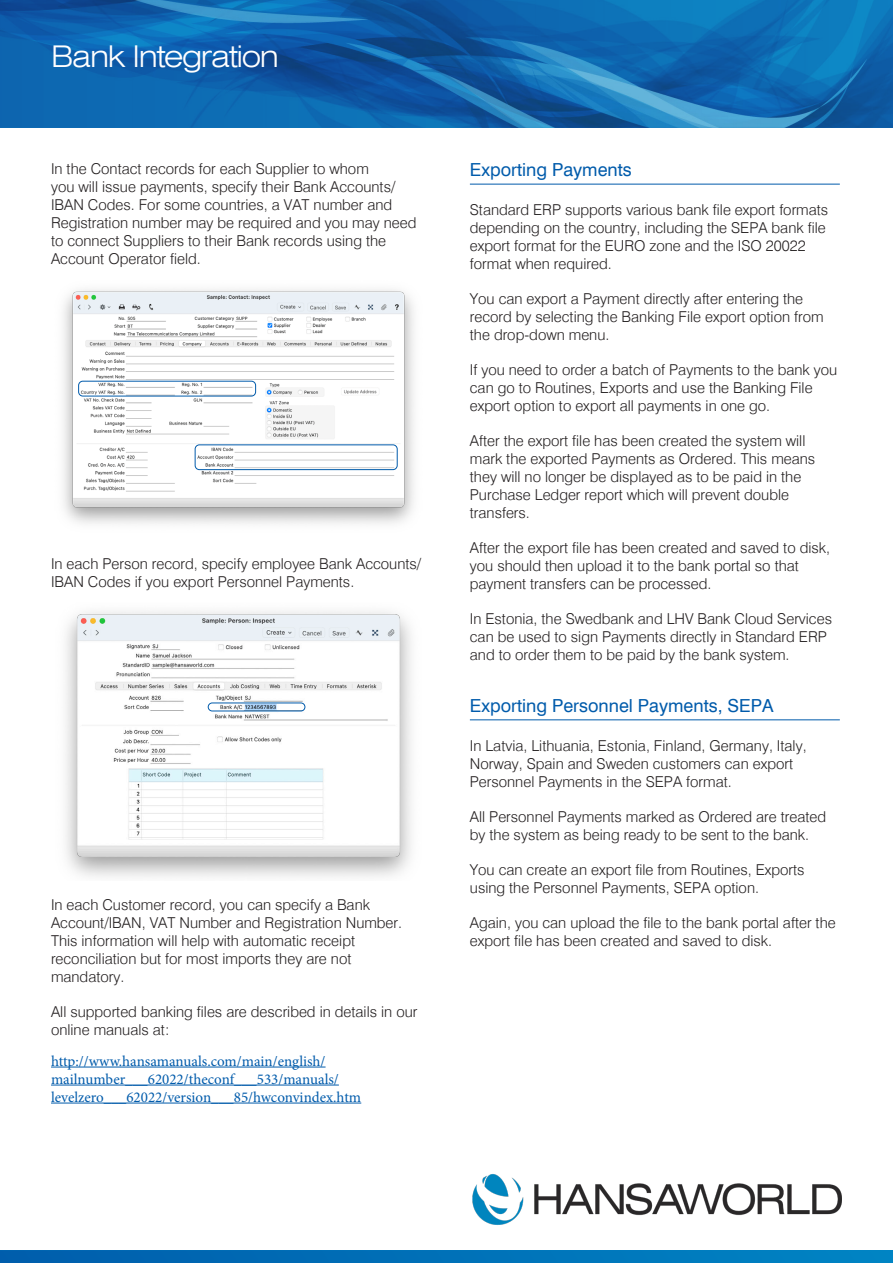
<style>
.page{position:relative;width:893px;height:1263px;background:#fff}
.page>*{position:absolute;margin:0;border:0;box-sizing:border-box;transform-origin:0 0}
.t1{font:30px "Swiss Delux Light Extended";letter-spacing:-.045em;color:#fff}
.t2{font:18px "Swiss Delux Roman";color:#015bab}
.t3{font:300 15px/18px "Swiss Delux";color:#231f20}
.t4{font:15px/18px "Minion Pro";color:#015bab}
</style>
<div class="page">
<img style="left:0;top:1250px;width:893px;height:13px">
<img style="left:0;top:0;width:893px;height:128px">
<img style="left:472px;top:1174px;width:370px;height:51px">
<hr style="left:51px;top:1067px;width:275px;height:1px;background:#015bab">
<hr style="left:51px;top:1085px;width:288px;height:1px;background:#015bab">
<hr style="left:51px;top:1103px;width:310px;height:1px;background:#015bab">
<hr style="left:470px;top:184px;width:370px;height:1px;background:#015bab">
<hr style="left:470px;top:719px;width:370px;height:1px;background:#015bab">
<img style="left:65px;top:611px;width:346px;height:266px">
<div style="left:208px;top:702px;width:97px;height:9px;border:1px solid #015bab;border-radius:4px"></div>
<img style="left:63px;top:289px;width:351px;height:235px">
<div style="left:195px;top:444px;width:203px;height:26px;border:1px solid #015bab;border-radius:4px"></div>
<div style="left:78px;top:381px;width:178px;height:15px;border:1px solid #015bab;border-radius:4px"></div>
<h1 class="t1" style="left:51px;top:38px;width:230px">Bank Integration</h1>
<p class="t3" style="left:51px;top:160px;width:367px">In the Contact records for each Supplier to whom<br>you will issue payments, specify their Bank Accounts/ IBAN Codes. For some countries, a VAT number and Registration number may be required and you may need to connect Suppliers to their Bank records using the Account Operator field.</p>
<p class="t3" style="left:51px;top:555px;width:372px">In each Person record, specify employee Bank Accounts/<br>IBAN Codes if you export Personnel Payments.</p>
<p class="t3" style="left:51px;top:896px;width:353px">In each Customer record, you can specify a Bank Account/IBAN, VAT Number and Registration Number.<br>This information will help with automatic receipt reconciliation but for most imports they are not mandatory.</p>
<p class="t3" style="left:51px;top:1003px;width:368px">All supported banking files are described in details in our online manuals at:</p>
<p class="t4" style="left:51px;top:1052px;width:312px">http://www.hansamanuals.com/main/english/ mailnumber___62022/theconf___533/manuals/ levelzero___62022/version___85/hwconvindex.htm</p>
<p class="t2" style="left:470px;top:159px;width:163px">Exporting Payments</p>
<p class="t3" style="left:470px;top:201px;width:360px">Standard ERP supports various bank file export formats depending on the country, including the SEPA bank file export format for the EURO zone and the ISO 20022 format when required.</p>
<p class="t3" style="left:470px;top:290px;width:355px">You can export a Payment directly after entering the record by selecting the Banking File export option from the drop-down menu.</p>
<p class="t3" style="left:470px;top:361px;width:369px">If you need to order a batch of Payments to the bank you can go to Routines, Exports and use the Banking File export option to export all payments in one go.</p>
<p class="t3" style="left:470px;top:432px;width:347px">After the export file has been created the system will mark the exported Payments as Ordered. This means they will no longer be displayed as to be paid in the Purchase Ledger report which will prevent double transfers.</p>
<p class="t3" style="left:470px;top:539px;width:362px">After the export file has been created and saved to disk, you should then upload it to the bank portal so that payment transfers can be processed.</p>
<p class="t3" style="left:470px;top:610px;width:364px">In Estonia, the Swedbank and LHV Bank Cloud Services can be used to sign Payments directly in Standard ERP and to order them to be paid by the bank system.</p>
<p class="t2" style="left:470px;top:694px;width:305px">Exporting Personnel Payments, SEPA</p>
<p class="t3" style="left:470px;top:737px;width:338px">In Latvia, Lithuania, Estonia, Finland, Germany, Italy,<br>Norway, Spain and Sweden customers can export<br>Personnel Payments in the SEPA format.</p>
<p class="t3" style="left:470px;top:808px;width:358px">All Personnel Payments marked as Ordered are treated by the system as being ready to be sent to the bank.</p>
<p class="t3" style="left:470px;top:861px;width:336px">You can create an export file from Routines, Exports using the Personnel Payments, SEPA option.</p>
<p class="t3" style="left:470px;top:914px;width:367px">Again, you can upload the file to the bank portal after the export file has been created and saved to disk.</p>
</div>
